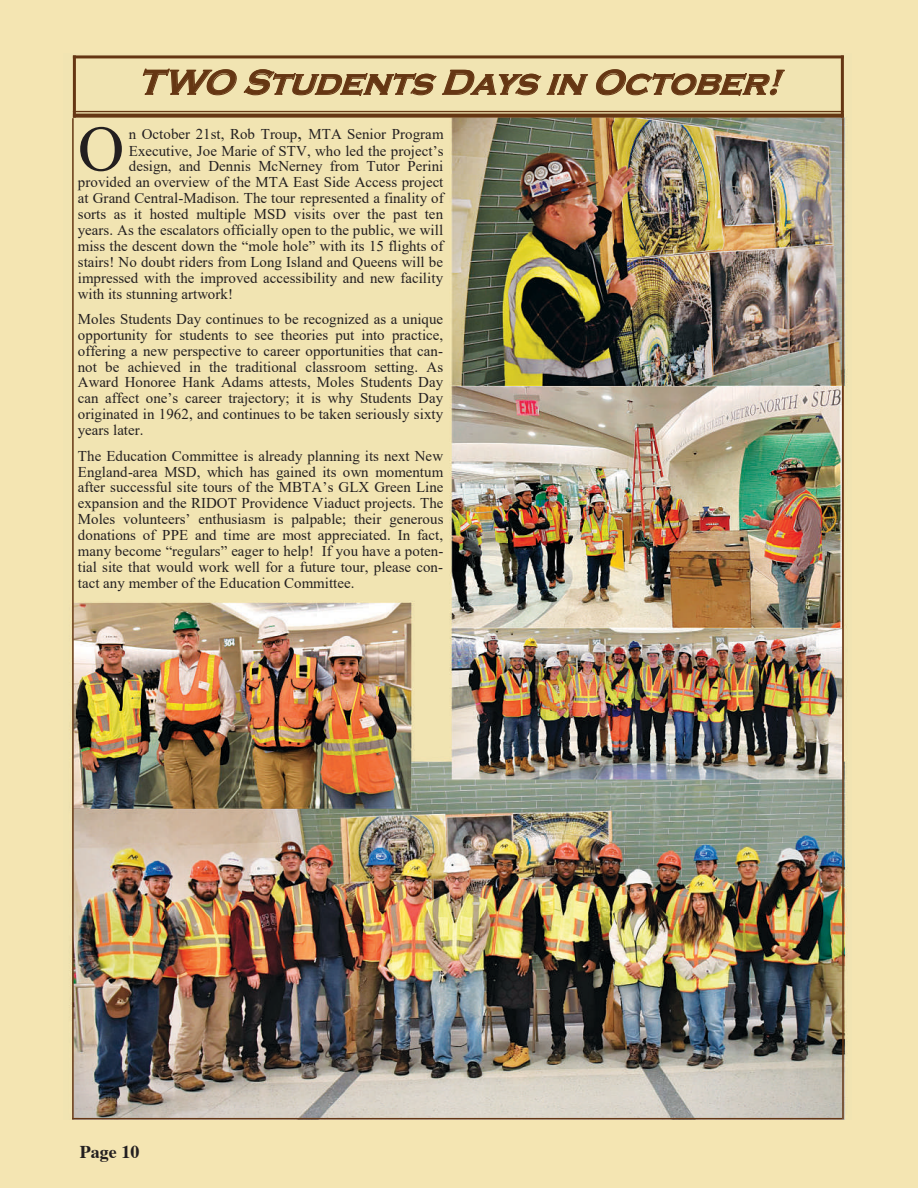
<style>
.page{position:relative;width:918px;height:1188px;background:#f4e5b2}
.page>*{position:absolute;margin:0;border:0;box-sizing:border-box;transform-origin:0 0}
.t1{font:64.2px "Times New Roman";color:#231f20}
.t2{font:italic 700 36px "Copperplate Gothic";color:#653613}
.t3{font:700 18px "Times";color:#231f20}
.t4{font:15px/15.9px "Times New Roman";color:#231f20;text-align:justify}
.s1{font-size:18px}
</style>
<div class="page">
<img style="left:69px;top:55px;width:779px;height:1065px">
<hr style="left:73px;top:55px;width:3px;height:63px;background:#653613">
<hr style="left:841px;top:55px;width:3px;height:63px;background:#653613">
<hr style="left:73px;top:55px;width:771px;height:3px;background:#653613">
<hr style="left:73px;top:111px;width:771px;height:1px;background:#653613">
<svg style="left:73px;top:114px;width:771px;height:4px;background:#6e431f"></svg>
<svg style="left:142px;top:68px;width:447px;height:29px"></svg>
<svg style="left:595px;top:69px;width:191px;height:28px"></svg>
<hr style="left:72px;top:118px;width:2px;height:1001px;background:#653613">
<hr style="left:842px;top:118px;width:2px;height:1001px;background:#653613">
<hr style="left:72px;top:1118px;width:770px;height:1px;background:#653613">
<h2 class="t2" style="left:137px;top:63px;width:658px">TWO StudentsDaysin October!</h2>
<h1 class="t1" style="left:78px;top:104px;width:48px">O</h1>
<p class="t4" style="left:129px;top:126px;width:316px">n October 21st, Rob Troup<span class="s1">,</span> MTA Senior Program</p>
<p class="t4" style="left:129px;top:142px;width:316px">Executive, Joe Marie of STV, who led the project’s</p>
<p class="t4" style="left:129px;top:158px;width:316px">design, and Dennis McNerney from Tutor Perini</p>
<p class="t4" style="left:78px;top:174px;width:367px">provided an overview of the MTA East Side Access project</p>
<p class="t4" style="left:78px;top:190px;width:367px">at Grand Central-Madison. The tour represented a finality of</p>
<p class="t4" style="left:78px;top:206px;width:367px">sorts as it hosted multiple MSD visits over the past ten</p>
<p class="t4" style="left:78px;top:222px;width:367px">years. As the escalators officially open to the public, we will</p>
<p class="t4" style="left:78px;top:237px;width:367px">miss the descent down the “mole hole” with its 15 flights of</p>
<p class="t4" style="left:78px;top:253px;width:367px">stairs! No doubt riders from Long Island and Queens will be</p>
<p class="t4" style="left:78px;top:269px;width:367px">impressed with the improved accessibility and new facility</p>
<p class="t4" style="left:78px;top:285px;width:157px">with its stunning artwork!</p>
<p class="t4" style="left:78px;top:311px;width:367px">Moles Students Day continues to be recognized as a unique opportunity for students to see theories put into practice, offering a new perspective to career opportunities that can&shy;not be achieved in the traditional classroom setting. As Award Honoree Hank Adams attests, Moles Students Day can affect one’s career trajectory; it is why Students Day originated in 1962, and continues to be taken seriously sixty years later.</p>
<p class="t4" style="left:78px;top:447px;width:367px">The Education Committee is already planning its next New England-area MSD, which has gained its own momentum after successful site tours of the MBTA’s GLX Green Line expansion and the RIDOT Providence Viaduct projects. The Moles volunteers’ enthusiasm is palpable; their generous donations of PPE and time are most appreciated. In fact, many become “regulars” eager to help! If you have a poten&shy;tial site that would work well for a future tour, please con&shy;tact any member of the Education Committee.</p>
<p class="t3" style="left:80px;top:1135px;width:61px">Page 10</p>
</div>
